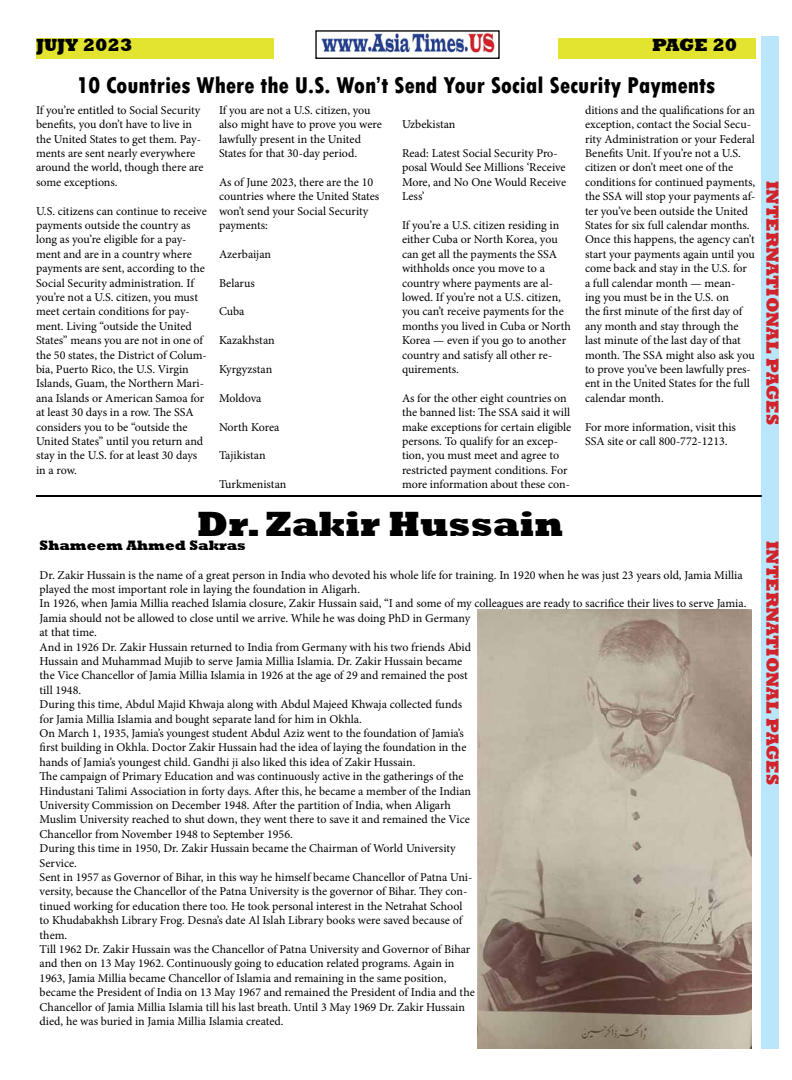
<style>
.page{position:relative;width:792px;height:1080px;background:#fff}
.page>*{position:absolute;margin:0;border:0;box-sizing:border-box;transform-origin:0 0}
.t1{font:800 36px "Rockwell";color:#000}
.t2{font:800 condensed 24px "Tw Cen";color:#000}
.t3{font:800 18px "Rockwell";color:#d2232a}
.t4{font:800 18px "Rockwell";color:#000}
.t5{font:800 14px "Rockwell";color:#000}
.t6{font:12px/14.4px "Minion Pro";color:#000}
</style>
<div class="page">
<div style="left:36px;top:39px;width:720px;height:20px;background:#e2e42f"></div>
<div style="left:274px;top:37px;width:284px;height:24px;background:#fff"></div>
<img style="left:321px;top:32px;width:174px;height:21px">
<div style="left:315px;top:30px;width:185px;height:29px;border:1px solid #000"></div>
<div style="left:762px;top:37px;width:17px;height:1012px;background:#b9e6fa"></div>
<img style="left:477px;top:610px;width:274px;height:438px">
<hr style="left:36px;top:495px;width:726px;height:2px;background:#000">
<h3 class="t4" style="left:36px;top:35px;width:98px">JUJY 2023</h3>
<h3 class="t4" style="left:652px;top:35px;width:86px">PAGE 20</h3>
<h2 class="t2" style="left:77px;top:71px;width:640px">10 Countries Where the U.S. Won’t Send Your Social Security Payments</h2>
<p class="t6" style="left:36px;top:103px;width:169px">If you’re entitled to Social Security benefits, you don’t have to live in the United States to get them. Pay&shy;ments are sent nearly everywhere around the world, though there are some exceptions.</p>
<p class="t6" style="left:36px;top:204px;width:172px">U.S. citizens can continue to receive payments outside the country as long as you’re eligible for a pay&shy;ment and are in a country where payments are sent, according to the<br>Social Security administration. If you’re not a U.S. citizen, you must meet certain conditions for pay&shy;ment. Living “outside the United<br>States” means you are not in one of the 50 states, the District of Colum&shy;bia, Puerto Rico, the U.S. Virgin<br>Islands, Guam, the Northern Mari&shy;ana Islands or American Samoa for at least 30 days in a row. The SSA considers you to be “outside the<br>United States” until you return and stay in the U.S. for at least 30 days in a row.</p>
<p class="t6" style="left:219px;top:103px;width:164px">If you are not a U.S. citizen, you also might have to prove you were lawfully present in the United<br>States for that 30-day period.</p>
<p class="t6" style="left:219px;top:175px;width:162px">As of June 2023, there are the 10 countries where the United States won’t send your Social Security payments:</p>
<p class="t6" style="left:219px;top:247px;width:54px">Azerbaijan</p>
<p class="t6" style="left:219px;top:276px;width:37px">Belarus</p>
<p class="t6" style="left:219px;top:304px;width:27px">Cuba</p>
<p class="t6" style="left:219px;top:333px;width:57px">Kazakhstan</p>
<p class="t6" style="left:219px;top:362px;width:55px">Kyrgyzstan</p>
<p class="t6" style="left:219px;top:391px;width:44px">Moldova</p>
<p class="t6" style="left:219px;top:420px;width:62px">North Korea</p>
<p class="t6" style="left:219px;top:448px;width:48px">Tajikistan</p>
<p class="t6" style="left:219px;top:477px;width:69px">Turkmenistan</p>
<p class="t6" style="left:585px;top:103px;width:172px">ditions and the qualifications for an exception, contact the Social Secu&shy;rity Administration or your Federal<br>Benefits Unit. If you’re not a U.S. citizen or don’t meet one of the conditions for continued payments, the SSA will stop your payments af&shy;ter you’ve been outside the United<br>States for six full calendar months.<br>Once this happens, the agency can’t start your payments again until you come back and stay in the U.S. for<br>a full calendar month — mean-<br>ing you must be in the U.S. on<br>the first minute of the first day of any month and stay through the last minute of the last day of that month. The SSA might also ask you to prove you’ve been lawfully pres&shy;ent in the United States for the full calendar month.</p>
<p class="t6" style="left:585px;top:420px;width:152px">For more information, visit this<br>SSA site or call 800-772-1213.</p>
<p class="t6" style="left:402px;top:117px;width:55px">Uzbekistan</p>
<p class="t6" style="left:402px;top:146px;width:166px">Read: Latest Social Security Pro&shy;posal Would See Millions ‘Receive<br>More, and No One Would Receive<br>Less’</p>
<p class="t6" style="left:402px;top:218px;width:170px">If you’re a U.S. citizen residing in either Cuba or North Korea, you can get all the payments the SSA withholds once you move to a country where payments are al&shy;lowed. If you’re not a U.S. citizen, you can’t receive payments for the months you lived in Cuba or North<br>Korea — even if you go to another country and satisfy all other re&shy;quirements.</p>
<p class="t6" style="left:402px;top:391px;width:171px">As for the other eight countries on the banned list: The SSA said it will make exceptions for certain eligible persons. To qualify for an excep&shy;tion, you must meet and agree to restricted payment conditions. For more information about these con-</p>
<h1 class="t1" style="left:197px;top:503px;width:368px">Dr. Zakir Hussain</h1>
<p class="t5" style="left:40px;top:537px;width:208px">Shameem Ahmed Sakras</p>
<p class="t6" style="left:40px;top:568px;width:708px">Dr. Zakir Hussain is the name of a great person in India who devoted his whole life for training. In 1920 when he was just 23 years old, Jamia Millia played the most important role in laying the foundation in Aligarh.<br>In 1926, when Jamia Millia reached Islamia closure, Zakir Hussain said, “I and some of my colleagues are ready to sacrifice their lives to serve Jamia.<br>Jamia should not be allowed to close until we arrive. While he was doing PhD in Germany<br>at that time.<br>And in 1926 Dr. Zakir Hussain returned to India from Germany with his two friends Abid<br>Hussain and Muhammad Mujib to serve Jamia Millia Islamia. Dr. Zakir Hussain became<br>the Vice Chancellor of Jamia Millia Islamia in 1926 at the age of 29 and remained the post<br>till 1948.<br>During this time, Abdul Majid Khwaja along with Abdul Majeed Khwaja collected funds<br>for Jamia Millia Islamia and bought separate land for him in Okhla.<br>On March 1, 1935, Jamia’s youngest student Abdul Aziz went to the foundation of Jamia’s<br>first building in Okhla. Doctor Zakir Hussain had the idea of laying the foundation in the<br>hands of Jamia’s youngest child. Gandhi ji also liked this idea of Zakir Hussain.<br>The campaign of Primary Education and was continuously active in the gatherings of the<br>Hindustani Talimi Association in forty days. After this, he became a member of the Indian<br>University Commission on December 1948. After the partition of India, when Aligarh<br>Muslim University reached to shut down, they went there to save it and remained the Vice<br>Chancellor from November 1948 to September 1956.<br>During this time in 1950, Dr. Zakir Hussain became the Chairman of World University<br>Service.<br>Sent in 1957 as Governor of Bihar, in this way he himself became Chancellor of Patna Uni-<br>versity, because the Chancellor of the Patna University is the governor of Bihar. They con-<br>tinued working for education there too. He took personal interest in the Netrahat School<br>to Khudabakhsh Library Frog. Desna’s date Al Islah Library books were saved because of<br>them.<br>Till 1962 Dr. Zakir Hussain was the Chancellor of Patna University and Governor of Bihar<br>and then on 13 May 1962. Continuously going to education related programs. Again in<br>1963, Jamia Millia became Chancellor of Islamia and remaining in the same position,<br>became the President of India on 13 May 1967 and remained the President of India and the<br>Chancellor of Jamia Millia Islamia till his last breath. Until 3 May 1969 Dr. Zakir Hussain<br>died, he was buried in Jamia Millia Islamia created.</p>
<h3 class="t3" style="left:783px;top:181px;width:245px;rotate:90deg">INTERNATIONAL PAGES</h3>
<h3 class="t3" style="left:783px;top:541px;width:245px;rotate:90deg">INTERNATIONAL PAGES</h3>
</div>
